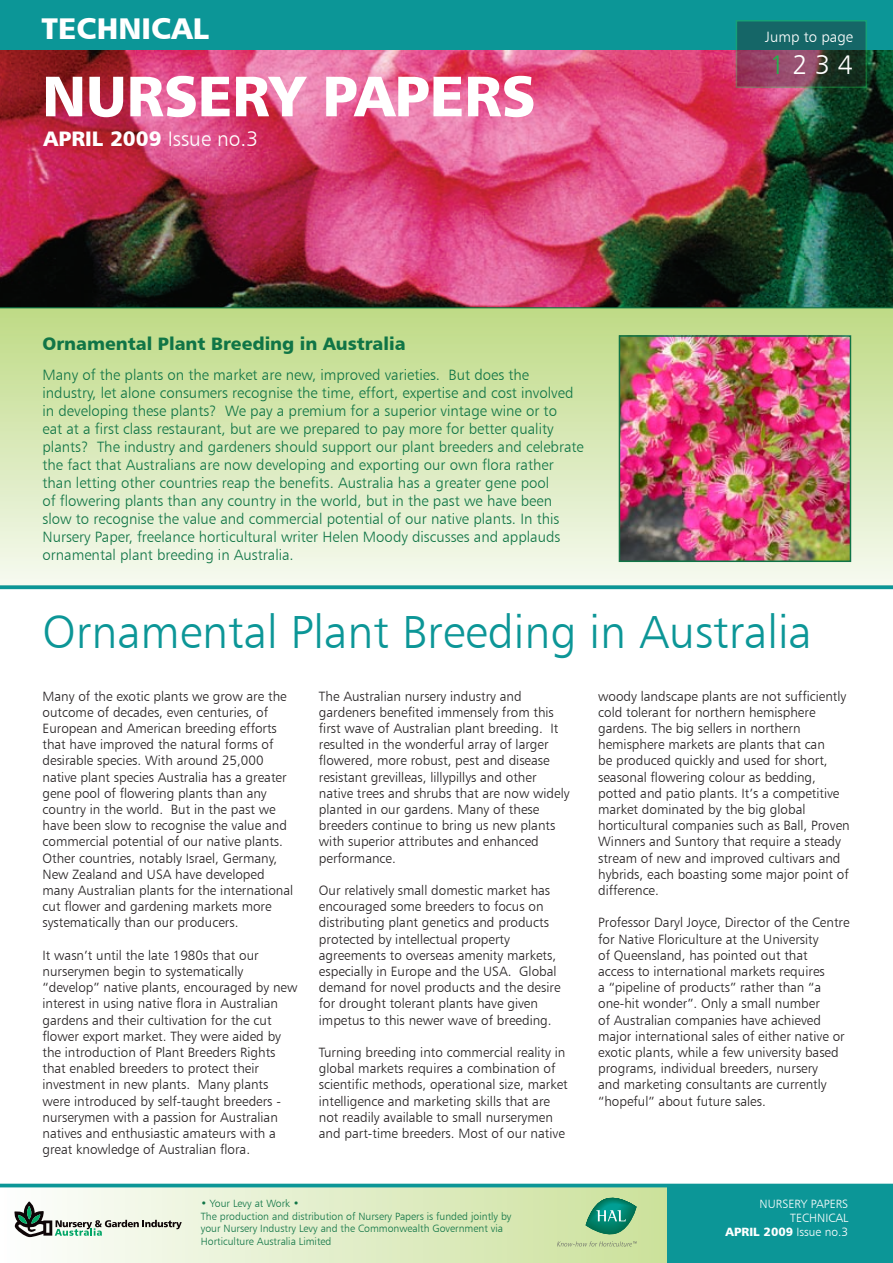
<style>
.page{position:relative;width:893px;height:1263px;background:#fff}
.page>*{position:absolute;margin:0;border:0;box-sizing:border-box;transform-origin:0 0}
.t1{font:57px "Humanist 777 BT Black B";letter-spacing:-.005em;color:#fff}
.t2{font:46.5px "Humanist 777 BT Light B";color:#0c9697}
.t3{font:30px "Humanist 777 BT Black B";color:#fff}
.t4{font:27px "Humanist 777 BT Light B";color:#fff}
.t5{font:21px "Humanist 777 BT Black B";color:#fff}
.t6{font:18px "Humanist 777 BT Black B";color:#107546}
.t7{font:15px/18px "Humanist 777 BT Light B";color:#107546}
.t8{font:15px "Humanist 777 BT Light B";color:#fff}
.t9{font:13.5px/16.2px "Humanist 777 BT Light B";color:#231f20}
.t10{font:12px "Humanist 777 BT Light B";color:#fff}
.t11{font:12px "Humanist 777 BT Black B";color:#fff}
.t12{font:10.5px/12.6px "Humanist 777 BT Light B";color:#107546}
.s1{font-family:"Humanist 777 BT Light B"}
.s2{color:#23b24b}
</style>
<div class="page">
<img style="left:0;top:50px;width:893px;height:257px">
<div style="left:0;top:0;width:893px;height:50px;background:#0c9697"></div>
<svg style="left:0;top:307px;width:893px;height:278px;background:#d8e8b9"></svg>
<svg style="left:0;top:585px;width:893px;height:4px;background:#209e9d"></svg>
<svg style="left:0;top:1187px;width:557px;height:76px;background:#e3efce"></svg>
<svg style="left:557px;top:1187px;width:336px;height:76px;background:#44ab98"></svg>
<hr style="left:0;top:1184px;width:893px;height:3px;background:#0c9697">
<img style="left:622px;top:338px;width:226px;height:221px">
<div style="left:619px;top:335px;width:232px;height:227px;border:2px solid #107546"></div>
<svg style="left:739px;top:23px;width:125px;height:62px;background:#444f58"></svg>
<div style="left:736px;top:20px;width:131px;height:68px;border:2px solid #23b24b"></div>
<svg style="left:14px;top:1201px;width:168px;height:36px"></svg>
<p class="t3" style="left:41px;top:9px;width:169px">TECHNICAL</p>
<p class="t1" style="left:42px;top:60px;width:495px">NURSERY PAPERS</p>
<p class="t5" style="left:44px;top:125px;width:216px">APRIL 2009 <span class="s1">Issue no.3</span></p>
<p class="t6" style="left:43px;top:332px;width:365px">Ornamental Plant Breeding in Australia</p>
<p class="t7" style="left:43px;top:365px;width:543px">Many of the plants on the market are new, improved varieties. But does the industry, let alone consumers recognise the time, effort, expertise and cost involved in developing these plants? We pay a premium for a superior vintage wine or to<br>eat at a first class restaurant, but are we prepared to pay more for better quality plants? The industry and gardeners should support our plant breeders and celebrate the fact that Australians are now developing and exporting our own flora rather than letting other countries reap the benefits. Australia has a greater gene pool<br>of flowering plants than any country in the world, but in the past we have been slow to recognise the value and commercial potential of our native plants. In this Nursery Paper, freelance horticultural writer Helen Moody discusses and applauds ornamental plant breeding in Australia.</p>
<p class="t8" style="left:765px;top:28px;width:89px">Jump to page</p>
<p class="t4" style="left:770px;top:48px;width:85px"><span class="s2">1</span>234</p>
<p class="t2" style="left:43px;top:603px;width:771px">Ornamental Plant Breeding in Australia</p>
<p class="t9" style="left:43px;top:687px;width:252px">Many of the exotic plants we grow are the outcome of decades, even centuries, of European and American breeding efforts that have improved the natural forms of desirable species. With around 25,000 native plant species Australia has a greater gene pool of flowering plants than any country in the world. But in the past we have been slow to recognise the value and commercial potential of our native plants.<br>Other countries, notably Israel, Germany, New Zealand and USA have developed many Australian plants for the international cut flower and gardening markets more systematically than our producers.</p>
<p class="t9" style="left:43px;top:947px;width:256px">It wasn’t until the late 1980s that our nurserymen begin to systematically “develop” native plants, encouraged by new interest in using native flora in Australian gardens and their cultivation for the cut flower export market. They were aided by the introduction of Plant Breeders Rights that enabled breeders to protect their investment in new plants. Many plants were introduced by self-taught breeders - nurserymen with a passion for Australian natives and enthusiastic amateurs with a great knowledge of Australian flora.</p>
<p class="t9" style="left:319px;top:687px;width:252px">The Australian nursery industry and gardeners benefited immensely from this first wave of Australian plant breeding. It resulted in the wonderful array of larger flowered, more robust, pest and disease resistant grevilleas, lillypillys and other native trees and shrubs that are now widely planted in our gardens. Many of these breeders continue to bring us new plants with superior attributes and enhanced performance.</p>
<p class="t9" style="left:319px;top:882px;width:243px">Our relatively small domestic market has encouraged some breeders to focus on distributing plant genetics and products protected by intellectual property agreements to overseas amenity markets, especially in Europe and the USA. Global demand for novel products and the desire for drought tolerant plants have given impetus to this newer wave of breeding.</p>
<p class="t9" style="left:319px;top:1044px;width:250px">Turning breeding into commercial reality in global markets requires a combination of scientific methods, operational size, market intelligence and marketing skills that are not readily available to small nurserymen and part-time breeders. Most of our native</p>
<p class="t12" style="left:201px;top:1197px;width:100px">• Your Levy at Work •</p>
<p class="t12" style="left:201px;top:1209px;width:312px">The production and distribution of Nursery Papers is funded jointly by your Nursery Industry Levy and the Commonwealth Government via<br>Horticulture Australia Limited</p>
<p class="t9" style="left:598px;top:687px;width:253px">woody landscape plants are not sufficiently cold tolerant for northern hemisphere gardens. The big sellers in northern hemisphere markets are plants that can<br>be produced quickly and used for short, seasonal flowering colour as bedding, potted and patio plants. It’s a competitive market dominated by the big global horticultural companies such as Ball, Proven Winners and Suntory that require a steady stream of new and improved cultivars and hybrids, each boasting some major point of difference.</p>
<p class="t9" style="left:598px;top:914px;width:253px">Professor Daryl Joyce, Director of the Centre for Native Floriculture at the University<br>of Queensland, has pointed out that<br>access to international markets requires<br>a “pipeline of products” rather than “a one-hit wonder”. Only a small number<br>of Australian companies have achieved major international sales of either native or exotic plants, while a few university based programs, individual breeders, nursery<br>and marketing consultants are currently “hopeful” about future sales.</p>
<p class="t10" style="left:760px;top:1196px;width:90px">NURSERY PAPERS</p>
<p class="t10" style="left:790px;top:1210px;width:60px">TECHNICAL</p>
<p class="t11" style="left:726px;top:1224px;width:124px">APRIL 2009 <span class="s1">Issue no.3</span></p>
</div>
